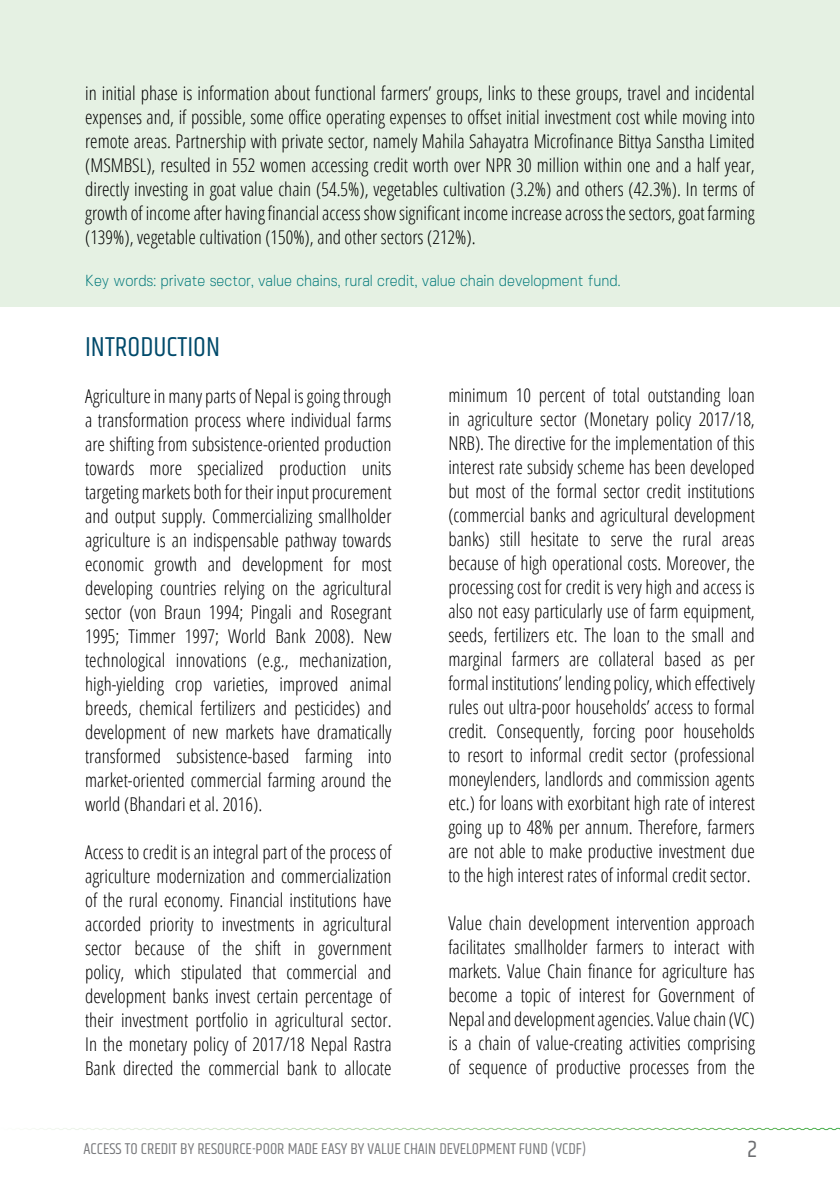
<style>
.page{position:relative;width:840px;height:1191px;background:#fff}
.page>*{position:absolute;margin:0;border:0;box-sizing:border-box;transform-origin:0 0}
.t1{font:28px "Khand";color:#004a6b}
.t2{font:24px "Khand";color:#6d6e71}
.t3{font:300 condensed 19px/24px "Open Sans";color:#000;text-align:justify}
.t4{font:300 16px "Fivo Sans";color:#00787a;scale:.9 1}
.t5{font:16px "Khand";color:#77787b}
</style>
<div class="page">
<svg style="left:30px;top:1127px;width:809px;height:3px"></svg>
<div style="left:0;top:0;width:839px;height:306px;background:#e5f1e3"></div>
<p class="t3" style="left:85px;top:80px;width:671px">in initial phase is information about functional farmers’ groups, links to these groups, travel and incidental expenses and, if possible, some office operating expenses to offset initial investment cost while moving into remote areas. Partnership with private sector, namely Mahila Sahayatra Microfinance Bittya Sanstha Limited (MSMBSL), resulted in 552 women accessing credit worth over NPR 30 million within one and a half year, directly investing in goat value chain (54.5%), vegetables cultivation (3.2%) and others (42.3%). In terms of growth of income after having financial access show significant income increase across the sectors, goat farming (139%), vegetable cultivation (150%), and other sectors (212%).</p>
<p class="t4" style="left:85px;top:271px;width:596px">Key words: private sector, value chains, rural credit, value chain development fund.</p>
<h1 class="t1" style="left:85px;top:330px;width:136px">INTRODUCTION</h1>
<p class="t3" style="left:85px;top:383px;width:308px">Agriculture in many parts of Nepal is going through a transformation process where individual farms are shifting from subsistence-oriented production towards more specialized production units targeting markets both for their input procurement and output supply. Commercializing smallholder agriculture is an indispensable pathway towards economic growth and development for most developing countries relying on the agricultural sector (von Braun 1994; Pingali and Rosegrant 1995; Timmer 1997; World Bank 2008). New technological innovations (e.g., mechanization, high-yielding crop varieties, improved animal breeds, chemical fertilizers and pesticides) and development of new markets have dramatically transformed subsistence-based farming into market-oriented commercial farming around the world (Bhandari et al. 2016).</p>
<p class="t3" style="left:85px;top:839px;width:308px">Access to credit is an integral part of the process of agriculture modernization and commercialization of the rural economy. Financial institutions have accorded priority to investments in agricultural sector because of the shift in government policy, which stipulated that commercial and development banks invest certain percentage of their investment portfolio in agricultural sector.<br>In the monetary policy of 2017/18 Nepal Rastra Bank directed the commercial bank to allocate</p>
<p class="t3" style="left:448px;top:382px;width:308px">minimum 10 percent of total outstanding loan in agriculture sector (Monetary policy 2017/18, NRB). The directive for the implementation of this interest rate subsidy scheme has been developed but most of the formal sector credit institutions (commercial banks and agricultural development banks) still hesitate to serve the rural areas because of high operational costs. Moreover, the processing cost for credit is very high and access is also not easy particularly use of farm equipment, seeds, fertilizers etc. The loan to the small and marginal farmers are collateral based as per formal institutions’ lending policy, which effectively rules out ultra-poor households’ access to formal credit. Consequently, forcing poor households to resort to informal credit sector (professional moneylenders, landlords and commission agents etc.) for loans with exorbitant high rate of interest going up to 48% per annum. Therefore, farmers are not able to make productive investment due to the high interest rates of informal credit sector.</p>
<p class="t3" style="left:448px;top:910px;width:308px">Value chain development intervention approach facilitates smallholder farmers to interact with markets. Value Chain finance for agriculture has become a topic of interest for Government of Nepal and development agencies. Value chain (VC) is a chain of value-creating activities comprising of sequence of productive processes from the</p>
<p class="t5" style="left:83px;top:1138px;width:504px">ACCESS TO CREDIT BY RESOURCE-POOR MADE EASY BY VALUE CHAIN DEVELOPMENT FUND (VCD F)</p>
<p class="t2" style="left:747px;top:1134px;width:11px">2</p>
</div>
